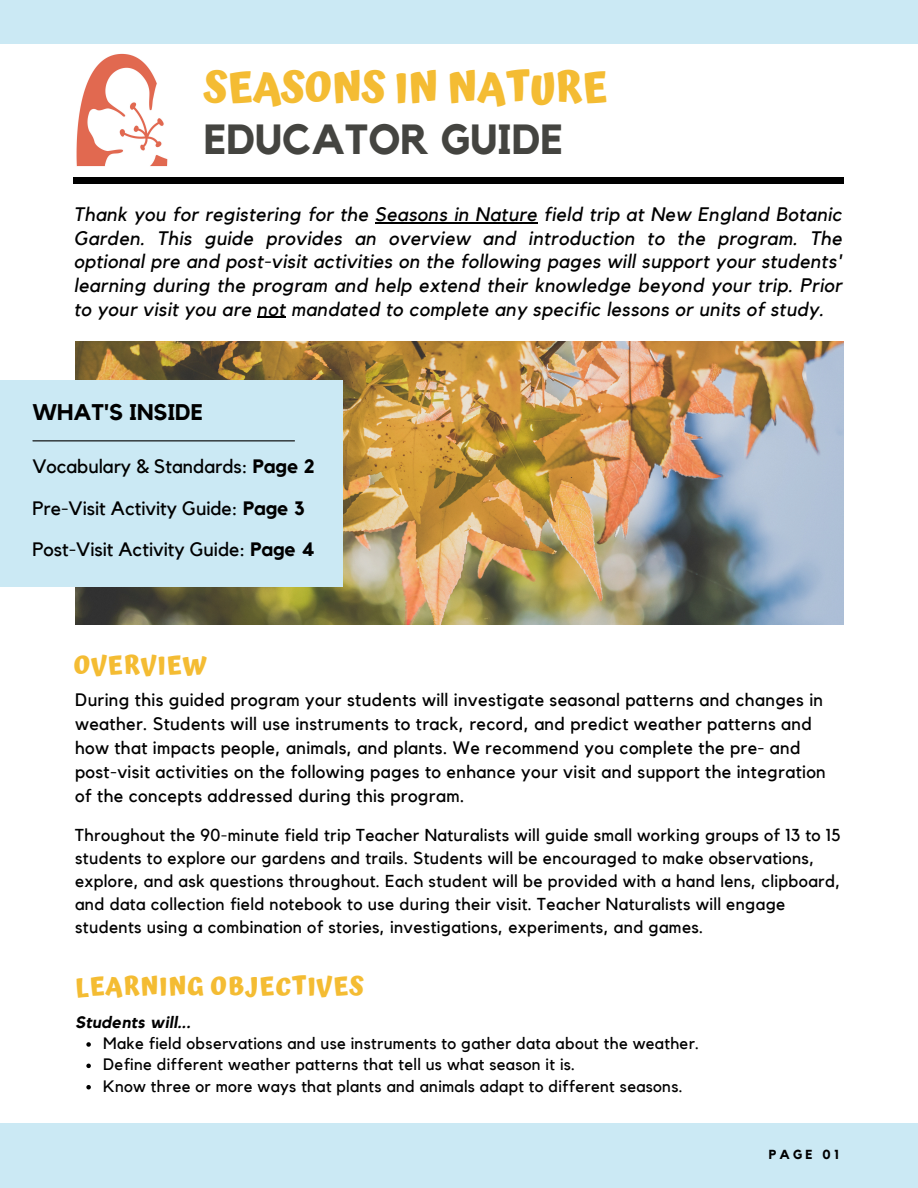
<style>
.page{position:relative;width:918px;height:1188px;background:#fff}
.page>*{position:absolute;margin:0;border:0;box-sizing:border-box;transform-origin:0 0}
.t1{font:700 42px/51.8px "Atma";color:#f4bc33}
.t2{font:700 25.35px "Atma";letter-spacing:.03em;color:#f4bc33}
.t3{font:700 22.5px "Kollektif";color:#000}
.t4{font:italic 19.5px/23.7px "Kollektif";letter-spacing:.02em;color:#000;text-align:justify}
.t5{font:19.35px "Kollektif";color:#000}
.t6{font:18px/24px "Kollektif";letter-spacing:.02em;color:#000}
.t7{font:17.25px/23px "Kollektif";letter-spacing:.02em;color:#000}
.t8{font:16.5px "Kollektif";letter-spacing:.02em;color:#000}
.t9{font:italic 700 16.5px "Kollektif";letter-spacing:.02em;color:#000}
.t10{font:700 13.05px "Kollektif";letter-spacing:.25em;color:#000}
.s1{font-family:"Kollektif";color:#444440}
.s2{font-weight:700}
</style>
<div class="page">
<div style="left:74px;top:178px;width:769px;height:5px;background:#000"></div>
<img style="left:75px;top:341px;width:768px;height:284px">
<div style="left:0;top:380px;width:343px;height:206px;background:#cbe9f4"></div>
<hr style="left:33px;top:440px;width:262px;height:1px;background:#000">
<div style="left:0;top:1123px;width:918px;height:65px;background:#cbe9f4"></div>
<div style="left:0;top:0;width:918px;height:44px;background:#cbe9f4"></div>
<img style="left:76px;top:53px;width:92px;height:114px">
<svg style="left:86px;top:1042px;width:5px;height:5px"></svg>
<svg style="left:86px;top:1064px;width:5px;height:4px"></svg>
<svg style="left:86px;top:1085px;width:5px;height:4px"></svg>
<hr style="left:375px;top:222px;width:162px;height:1px;background:#000">
<svg style="left:257px;top:317px;width:29px;height:1px"></svg>
<p class="t1" style="left:204px;top:62px;width:405px">SEASONS IN NATURE<br><span class="s1">EDUCATOR GUIDE</span></p>
<p class="t4" style="left:74px;top:203px;width:770px">Thank you for registering for the Seasons in Nature field trip at New England Botanic Garden. This guide provides an overview and introduction to the program. The optional pre and post-visit activities on the following pages will support your students' learning during the program and help extend their knowledge beyond your trip. Prior to your visit you are not mandated to complete any specific lessons or units of study.</p>
<p class="t3" style="left:32px;top:401px;width:172px">WHAT'S INSIDE</p>
<h3 class="t5" style="left:32px;top:458px;width:284px">Vocabulary &amp; Standards: <span class="s2">Page 2</span></h3>
<h4 class="t5" style="left:32px;top:499px;width:274px">Pre-Visit Activity Guide: <span class="s2">Page 3</span></h4>
<h4 class="t5" style="left:32px;top:540px;width:284px">Post-Visit Activity Guide: <span class="s2">Page 4</span></h4>
<h1 class="t2" style="left:74px;top:650px;width:134px">OVERVIEW</h1>
<p class="t6" style="left:75px;top:689px;width:752px">During this guided program your students will investigate seasonal patterns and changes in weather. Students will use instruments to track, record, and predict weather patterns and how that impacts people, animals, and plants. We recommend you complete the pre- and post-visit activities on the following pages to enhance your visit and support the integration of the concepts addressed during this program.</p>
<h4 class="t7" style="left:75px;top:824px;width:767px">Throughout the 90-minute field trip Teacher Naturalists will guide small working groups of 13 to 15 students to explore our gardens and trails. Students will be encouraged to make observations, explore, and ask questions throughout. Each student will be provided with a hand lens, clipboard, and data collection field notebook to use during their visit. Teacher Naturalists will engage students using a combination of stories, investigations, experiments, and games.</h4>
<h4 class="t2" style="left:75px;top:971px;width:290px">LEARNING OBJECTIVES</h4>
<h2 class="t9" style="left:75px;top:1014px;width:117px">Students will...</h2>
<h4 class="t8" style="left:103px;top:1036px;width:598px">Make field observations and use instruments to gather data about the weather.</h4>
<h6 class="t8" style="left:103px;top:1057px;width:474px">Define different weather patterns that tell us what season it is.</h6>
<h2 class="t8" style="left:103px;top:1078px;width:581px">Know three or more ways that plants and animals adapt to different seasons.</h2>
<h5 class="t10" style="left:769px;top:1148px;width:72px">PAGE 01</h5>
</div>
